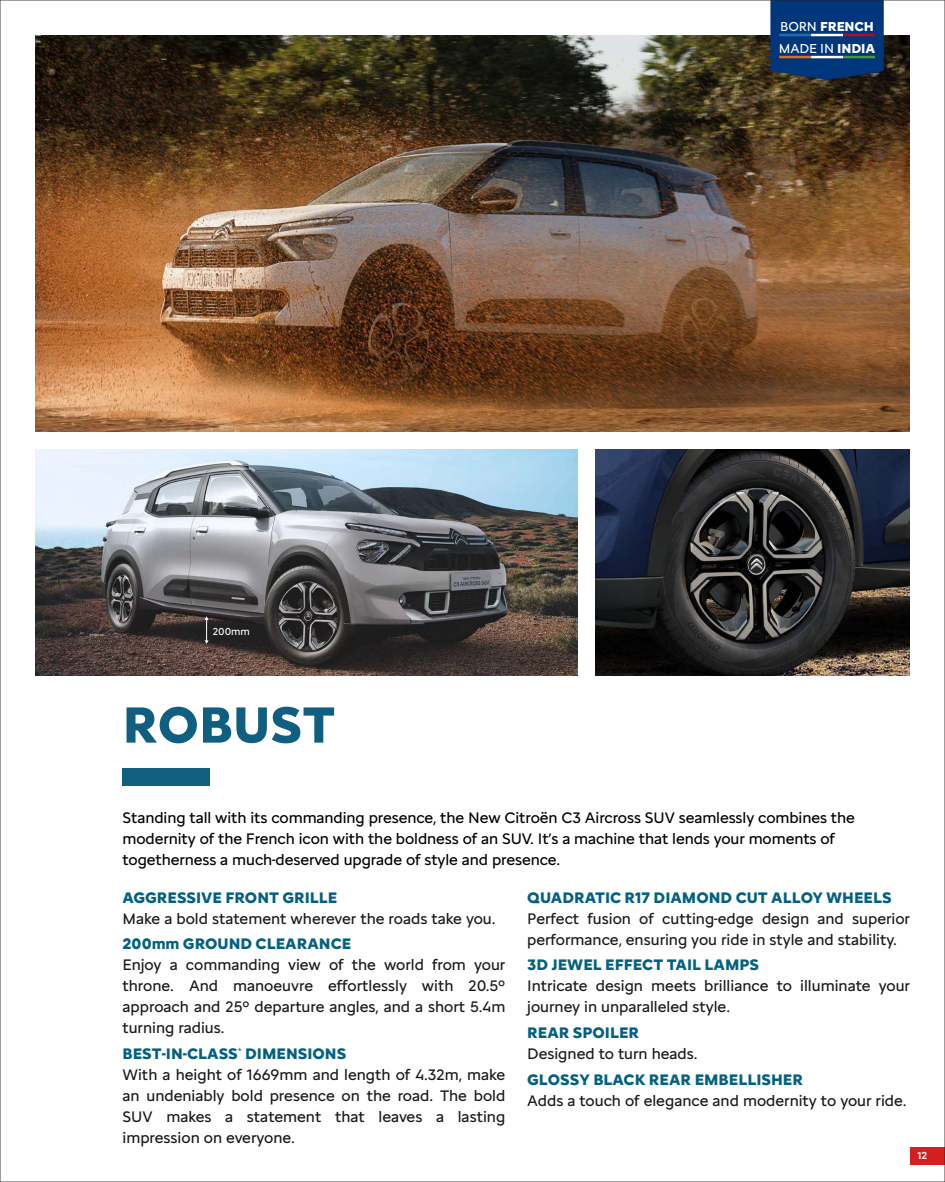
<style>
.page{position:relative;width:945px;height:1182px;background:#fff}
.page>*{position:absolute;margin:0;border:0;box-sizing:border-box;transform-origin:0 0}
.t1{font:700 52.5px "Citroen Type";color:#115f80}
.t2{font:15.75px/21px "Citroen Type";color:#1a1818}
.t3{font:15.75px/21px "Citroen Type";letter-spacing:-.005em;color:#000}
.t4{font:700 15.75px "Citroen Type";color:#046080}
.t5{font:700 13.47px/22.1px "Citroen Type";letter-spacing:-.01em;color:#fff}
.t6{font:10.5px "Citroen Type";letter-spacing:-.005em;color:#fff}
.t7{font:500 10.5px "Citroen Type";color:#fff}
.s1{font-weight:400}
.s2{font-weight:700;color:#046080}
</style>
<div class="page">
<img style="left:0;top:0;width:945px;height:1181px">
<p class="t6" style="left:213px;top:623px;width:39px">200mm</p>
<h1 class="t1" style="left:122px;top:685px;width:214px">ROBUST</h1>
<p class="t5" style="left:779px;top:15px;width:98px"><span class="s1">BORN</span> FRENCH<br><span class="s1">MADE IN</span> INDIA</p>
<p class="t3" style="left:122px;top:806px;width:734px">Standing tall with its commanding presence, the New Citroën C3 Aircross SUV seamlessly combines the modernity of the French icon with the boldness of an SUV. It’s a machine that lends your moments of togetherness a much-deserved upgrade of style and presence.</p>
<p class="t4" style="left:122px;top:885px;width:216px">AGGRESSIVE FRONT GRILLE</p>
<p class="t2" style="left:122px;top:906px;width:375px">Make a bold statement wherever the roads take you.</p>
<p class="t4" style="left:122px;top:931px;width:230px">200mm GROUND CLEARANCE</p>
<p class="t2" style="left:122px;top:953px;width:384px;text-align:justify">Enjoy a commanding view of the world from your throne. And manoeuvre effortlessly with 20.5º approach and 25º departure angles, and a short 5.4m turning radius.</p>
<p class="t2" style="left:122px;top:1042px;width:384px"><span class="s2">BEST-IN-CLASS</span><sup>*</sup> <span class="s2">DIMENSIONS<br></span>With a height of 1669mm and length of 4.32m, make an undeniably bold presence on the road. The bold SUV makes a statement that leaves a lasting impression on everyone.</p>
<p class="t4" style="left:527px;top:885px;width:366px">QUADRATIC R17 DIAMOND CUT ALLOY WHEELS</p>
<p class="t2" style="left:527px;top:906px;width:384px">Perfect fusion of cutting-edge design and superior performance, ensuring you ride in style and stability.</p>
<p class="t4" style="left:527px;top:952px;width:233px">3D JEWEL EFFECT TAIL LAMPS</p>
<p class="t2" style="left:527px;top:974px;width:384px">Intricate design meets brilliance to illuminate your journey in unparalleled style.</p>
<p class="t4" style="left:527px;top:1020px;width:114px">REAR SPOILER</p>
<p class="t2" style="left:527px;top:1042px;width:172px">Designed to turn heads.</p>
<p class="t4" style="left:527px;top:1067px;width:277px">GLOSSY BLACK REAR EMBELLISHER</p>
<p class="t2" style="left:527px;top:1088px;width:381px">Adds a touch of elegance and modernity to your ride.</p>
<p class="t7" style="left:917px;top:1147px;width:11px">12</p>
</div>
